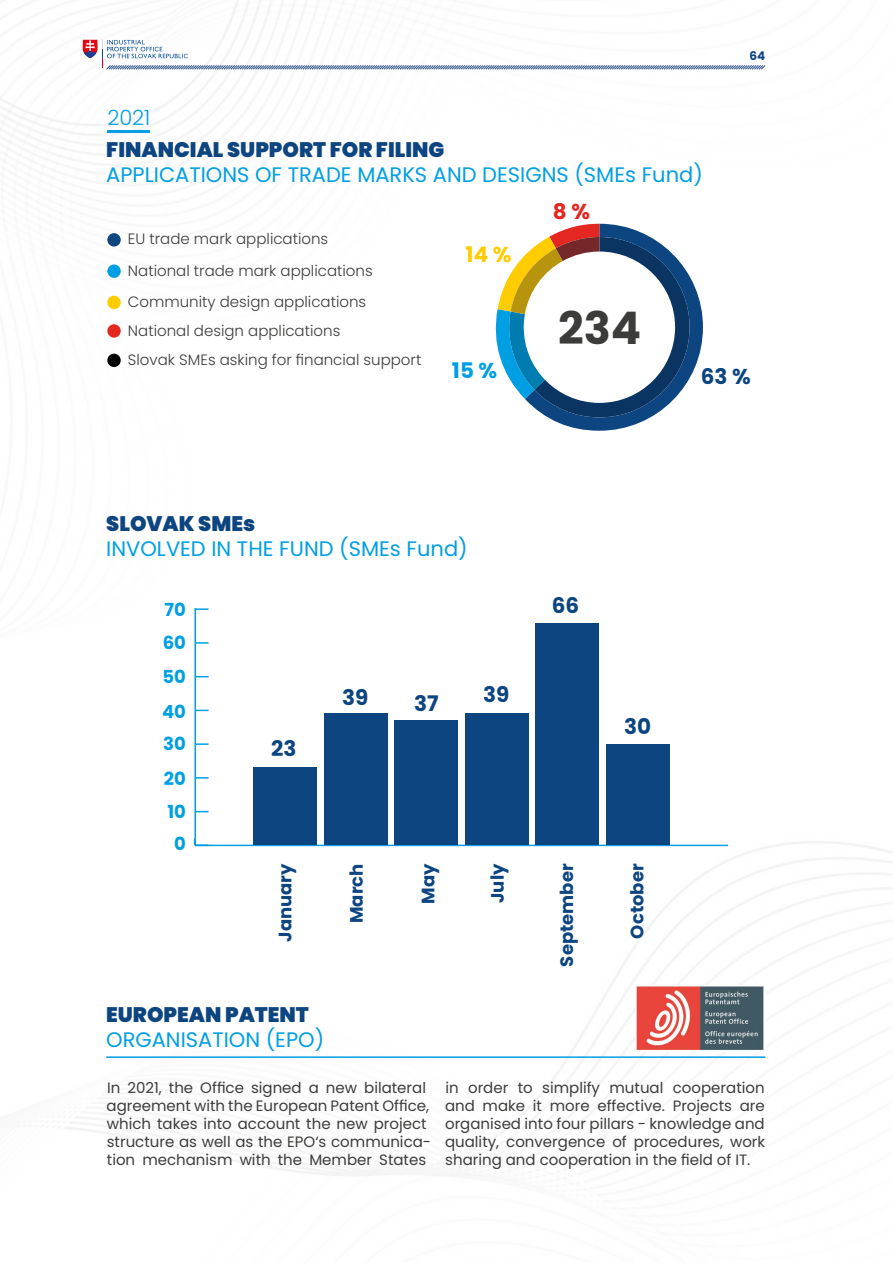
<style>
.page{position:relative;width:893px;height:1263px;background:#fff}
.page>*{position:absolute;margin:0;border:0;box-sizing:border-box;transform-origin:0 0}
.t1{font:700 44.85px "Poppins";color:#3c3c3b}
.t2{font:700 21.45px "Poppins";color:#0d4581}
.t3{font:700 21.45px "Poppins";color:#fc0}
.t4{font:700 21.45px "Poppins";color:#009fe3}
.t5{font:700 21.45px "Poppins";color:#e52721}
.t6{font:21px "Poppins";color:#009fe3}
.t7{font:900 21px "Poppins";color:#0d4581}
.t8{font:300 21px "Poppins";color:#009fe3}
.t9{font:700 18px "Poppins";color:#0d4581}
.t10{font:700 18px "Poppins";color:#009fe3}
.t11{font:15px/18px "Poppins";color:#3c3c3b}
.t12{font:300 15px/31.2px "Poppins";color:#3c3c3b}
.t13{font:700 12px "Poppins";color:#0d4581}
</style>
<div class="page">
<img style="left:0;top:0;width:893px;height:1176px">
<svg style="left:83px;top:40px;width:683px;height:30px"></svg>
<div style="left:107px;top:233px;width:14px;height:14px;background:#0d4581;border-radius:50%"></div>
<div style="left:107px;top:264px;width:14px;height:14px;background:#009fe3;border-radius:50%"></div>
<div style="left:107px;top:296px;width:14px;height:13px;background:#fc0;border-radius:50%"></div>
<div style="left:107px;top:324px;width:14px;height:14px;background:#e52721;border-radius:50%"></div>
<div style="left:107px;top:354px;width:14px;height:13px;background:#000;border-radius:50%"></div>
<hr style="left:107px;top:130px;width:43px;height:2px;background:#009fe3">
<svg style="left:492px;top:224px;width:211px;height:207px"></svg>
<hr style="left:195px;top:845px;width:533px;height:1px;background:#009fe3">
<hr style="left:194px;top:608px;width:2px;height:237px;background:#009fe3">
<svg style="left:194px;top:839px;width:15px;height:7px"></svg>
<svg style="left:196px;top:811px;width:13px;height:1px"></svg>
<svg style="left:196px;top:777px;width:13px;height:2px"></svg>
<svg style="left:196px;top:743px;width:13px;height:2px"></svg>
<svg style="left:196px;top:710px;width:13px;height:1px"></svg>
<svg style="left:196px;top:676px;width:13px;height:1px"></svg>
<svg style="left:196px;top:642px;width:13px;height:2px"></svg>
<svg style="left:196px;top:608px;width:13px;height:2px"></svg>
<div style="left:606px;top:744px;width:64px;height:101px;background:#0d4581"></div>
<div style="left:536px;top:623px;width:63px;height:222px;background:#0d4581"></div>
<div style="left:465px;top:714px;width:64px;height:131px;background:#0d4581"></div>
<div style="left:395px;top:720px;width:63px;height:125px;background:#0d4581"></div>
<div style="left:324px;top:714px;width:64px;height:131px;background:#0d4581"></div>
<div style="left:254px;top:767px;width:63px;height:78px;background:#0d4581"></div>
<hr style="left:106px;top:1056px;width:659px;height:2px;background:#009fe3">
<img style="left:635px;top:985px;width:130px;height:66px">
<h3 class="t8" style="left:107px;top:106px;width:45px">2021</h3>
<h3 class="t7" style="left:106px;top:137px;width:340px">FINANCIAL SUPPORT FOR FILING</h3>
<h3 class="t6" style="left:106px;top:162px;width:13px">applications</h3>
<h3 class="t6" style="left:255px;top:162px;width:117px">of trademarks</h3>
<h3 class="t6" style="left:433px;top:162px;width:271px">an d designs (SMEs Fund)</h3>
<h2 class="t5" style="left:553px;top:200px;width:39px">8 %</h2>
<p class="t13" style="left:750px;top:49px;width:17px">64</p>
<p class="t12" style="left:128px;top:224px;width:246px">EU trade mark applications<br>National trade mark applications<br>Community design applications</p>
<p class="t12" style="left:128px;top:316px;width:295px;line-height:29.4px">National design applications<br>Slovak SMEs asking for financial support</p>
<h2 class="t3" style="left:466px;top:242px;width:47px">14 %</h2>
<h1 class="t1" style="left:558px;top:303px;width:85px">234</h1>
<h2 class="t4" style="left:452px;top:358px;width:47px">15 %</h2>
<h2 class="t2" style="left:701px;top:364px;width:51px">63 %</h2>
<h3 class="t7" style="left:106px;top:511px;width:108px">SLOVAK SME</h3>
<h3 class="t7" style="left:243px;top:511px;width:14px">S</h3>
<h3 class="t6" style="left:106px;top:537px;width:144px">involved in the</h3>
<h3 class="t6" style="left:279px;top:537px;width:190px">Fund (SMEs Fund)</h3>
<p class="t10" style="left:165px;top:600px;width:23px">70</p>
<p class="t10" style="left:163px;top:633px;width:25px">60</p>
<p class="t10" style="left:162px;top:667px;width:25px">50</p>
<p class="t10" style="left:162px;top:701px;width:25px">40</p>
<p class="t10" style="left:163px;top:734px;width:24px">30</p>
<p class="t10" style="left:164px;top:768px;width:24px">20</p>
<p class="t10" style="left:167px;top:801px;width:20px">10</p>
<p class="t10" style="left:174px;top:834px;width:13px">0</p>
<h2 class="t2" style="left:271px;top:736px;width:27px">23</h2>
<h2 class="t2" style="left:342px;top:684px;width:28px">39</h2>
<h2 class="t2" style="left:414px;top:691px;width:26px">37</h2>
<h2 class="t2" style="left:483px;top:682px;width:28px">39</h2>
<h2 class="t2" style="left:552px;top:593px;width:29px">66</h2>
<h2 class="t2" style="left:624px;top:714px;width:29px">30</h2>
<p class="t9" style="left:275px;top:942px;width:80px;rotate:-90deg">January</p>
<p class="t9" style="left:346px;top:923px;width:61px;rotate:-90deg">March</p>
<p class="t9" style="left:418px;top:904px;width:42px;rotate:-90deg">May</p>
<p class="t9" style="left:487px;top:903px;width:41px;rotate:-90deg">July</p>
<p class="t9" style="left:556px;top:966px;width:104px;rotate:-90deg">September</p>
<p class="t9" style="left:627px;top:938px;width:76px;rotate:-90deg">October</p>
<h3 class="t7" style="left:106px;top:1002px;width:200px">EUROPEAN PATENT</h3>
<h3 class="t6" style="left:106px;top:1027px;width:59px">Organisation</h3>
<h3 class="t6" style="left:266px;top:1027px;width:60px">(EPO)</h3>
<p class="t11" style="left:107px;top:1079px;width:326px">In 2021, the Office signed a new bilateral agreement with the European Patent Office, which takes into account the new project structure as well as the EPO‘s communica&shy;tion mechanism with the Member States</p>
<p class="t11" style="left:445px;top:1079px;width:322px;text-align:justify">in order to simplify mutual cooperation and make it more effective. Projects are organised into four pillars - knowledge and quality, convergence of procedures, work sharing and cooperation in the field of IT.</p>
</div>
